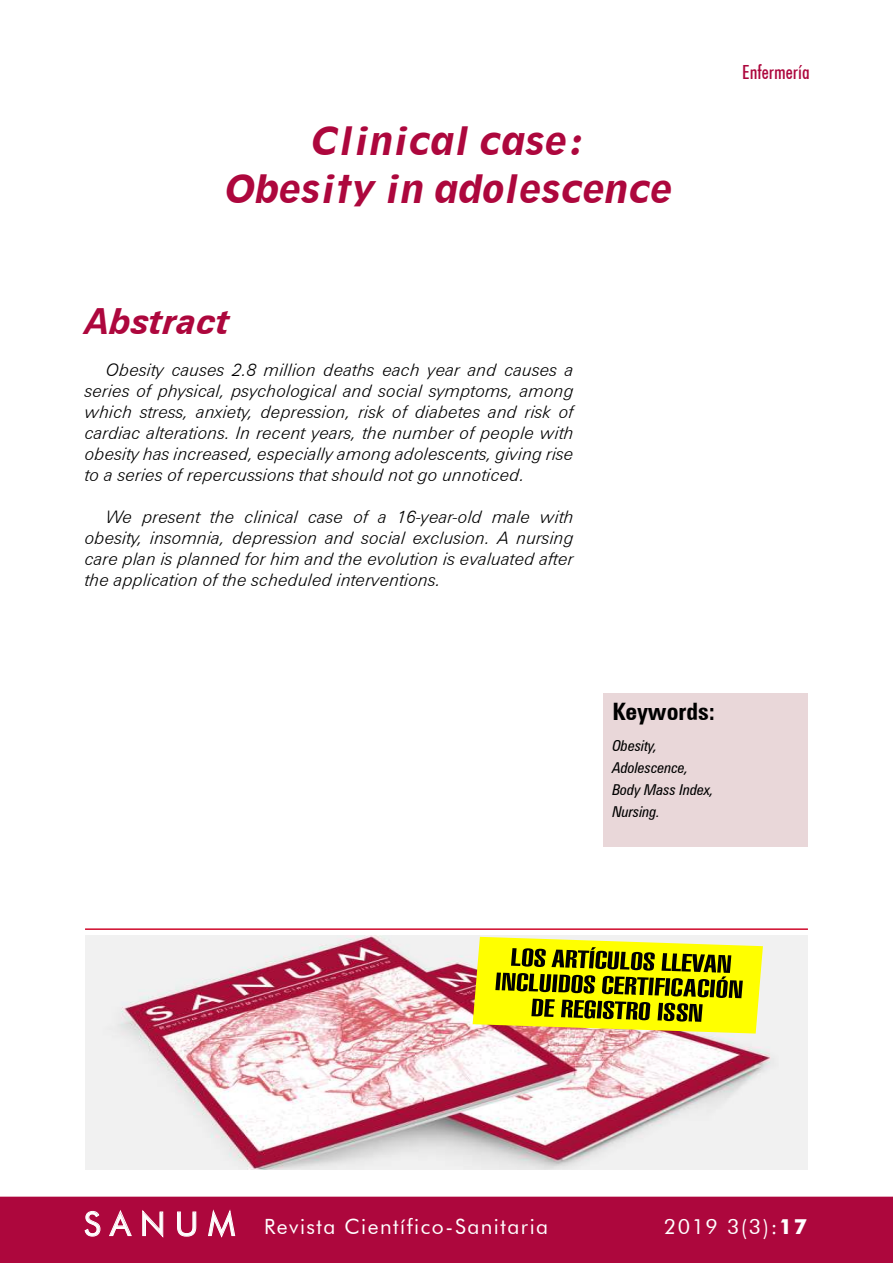
<style>
.page{position:relative;width:893px;height:1263px;background:#fff}
.page>*{position:absolute;margin:0;border:0;box-sizing:border-box;transform-origin:0 0}
.t1{font:italic 800 36px/48px "Geometric 212 BT";color:#ad073d;text-align:center}
.t2{font:italic 700 36px "Zurich BT";color:#ad073d}
.t3{font:700 condensed 24px "Zurich BT";color:#000}
.t4{font:21px "Futura BT";letter-spacing:.07em;color:#fff}
.t5{font:500 condensed 19.5px "Futura BT";color:#ad073d}
.t6{font:italic 300 17.25px/21px "Zurich BT";color:#000;text-align:justify}
.t7{font:italic condensed 15px/22.2px "Zurich BT";color:#000}
.s1{font-size:33px}
.s2{font-weight:700}
</style>
<div class="page">
<div style="left:0;top:1197px;width:893px;height:66px;background:#ad073d"></div>
<img style="left:85px;top:935px;width:723px;height:234px">
<svg style="left:473px;top:937px;width:290px;height:96px;background:#bebb16"></svg>
<hr style="left:85px;top:928px;width:723px;height:2px;background:#d00a2c">
<div style="left:604px;top:693px;width:204px;height:153px;background:#e9d7d9"></div>
<h1 class="t1" style="left:223px;top:117px;width:457px">Clinical case:<br>Obesity in adolescence</h1>
<h1 class="t2" style="left:85px;top:299px;width:147px">Abstract</h1>
<p class="t6" style="left:85px;top:359px;width:491px;text-indent:21px">Obesity causes 2.8 million deaths each year and causes a series of physical, psychological and social symptoms, among which stress, anxiety, depression, risk of diabetes and risk of cardiac alterations. In recent years, the number of people with obesity has increased, especially among adolescents, giving rise to a series of repercussions that should not go unnoticed.</p>
<p class="t6" style="left:85px;top:506px;width:491px;text-indent:21px">We present the clinical case of a 16-year-old male with obesity, insomnia, depression and social exclusion. A nursing care plan is planned for him and the evolution is evaluated after the application of the scheduled interventions.</p>
<p class="t5" style="left:742px;top:60px;width:69px">Enfermería</p>
<h2 class="t3" style="left:612px;top:697px;width:104px">Keywords:</h2>
<p class="t7" style="left:612px;top:734px;width:103px">Obesity,<br>Adolescence,<br>Body Mass Index,<br>Nursing.</p>
<p class="t4" style="left:84px;top:1214px;width:466px"><span class="s1">S A N U M</span> Revista Científico-Sanitaria</p>
<p class="t4" style="left:664px;top:1214px;width:144px">2019 3(3):<span class="s2">17</span></p>
</div>
